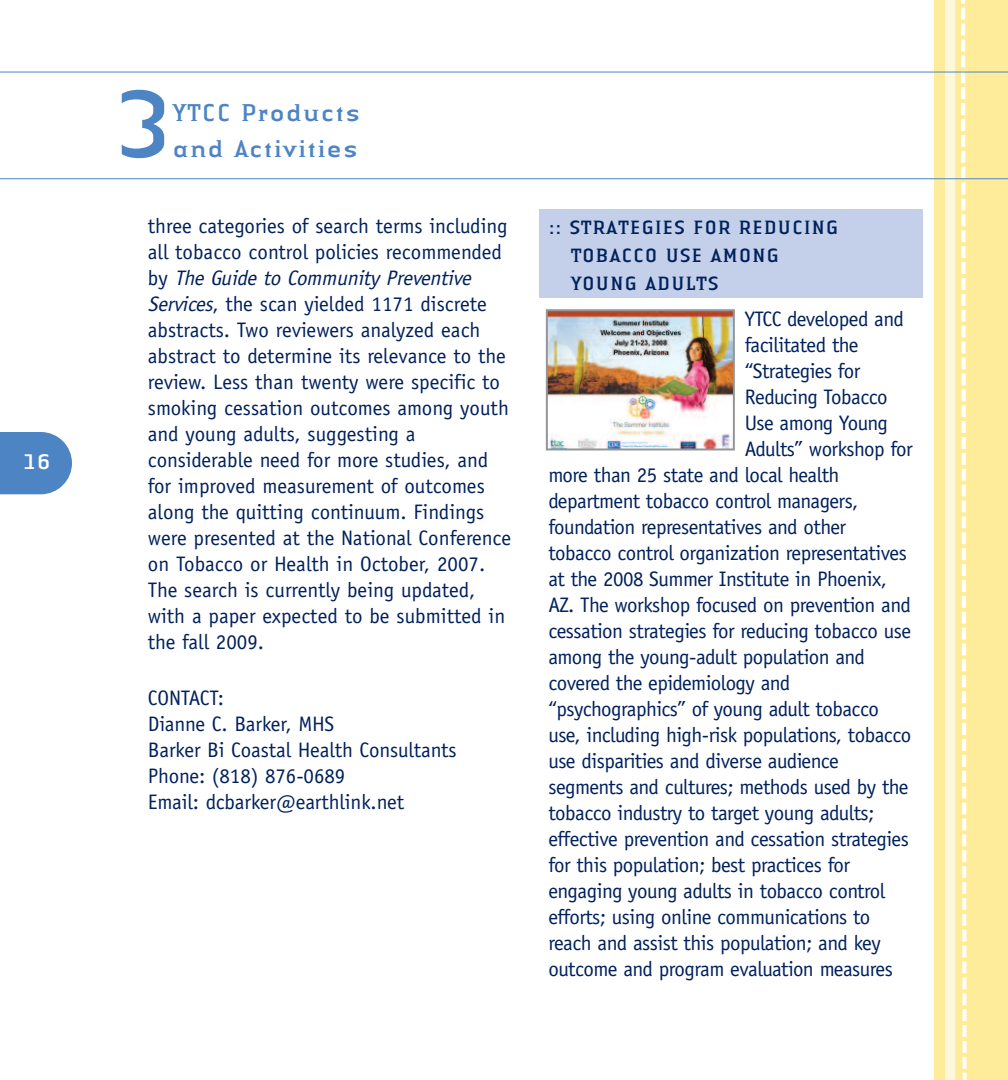
<style>
.page{position:relative;width:1008px;height:1080px;background:#fff}
.page>*{position:absolute;margin:0;border:0;box-sizing:border-box;transform-origin:0 0}
.t1{font:98.4px "LT Authentic Small Serif";color:#4d84c4}
.t2{font:25.4px "LT Authentic Small Serif";color:#4d84c4}
.t3{font:22px "LT Authentic Serif";color:#fff}
.t4{font:21px "Officina Sans";letter-spacing:-.025em;color:#00215d}
.t5{font:21px/26px "Officina Sans";color:#00215d}
.t6{font:21px/26px "Officina Sans";letter-spacing:-.005em;color:#00215d}
.t7{font:20px/28px "LT Authentic Small Serif";color:#00215d}
.s1{font-style:italic}
</style>
<div class="page">
<div style="left:540px;top:209px;width:383px;height:89px;background:#c4d0e9"></div>
<div style="left:934px;top:0;width:74px;height:1080px;background:#ffec9a"></div>
<div style="left:945px;top:0;width:9px;height:1080px;background:#fef8db"></div>
<svg style="left:959px;top:0;width:10px;height:1080px"></svg>
<svg style="left:0;top:432px;width:72px;height:62px;background:#5d8fc9"></svg>
<hr style="left:0;top:178px;width:1008px;height:1px;background:#4d84c4">
<hr style="left:0;top:72px;width:1008px;height:1px;background:#4d84c4">
<img style="left:549px;top:312px;width:183px;height:135px">
<div style="left:546px;top:309px;width:189px;height:141px;border:2px solid #939598"></div>
<p class="t3" style="left:23px;top:454px;width:30px">16</p>
<h1 class="t1" style="left:112px;top:91px;width:64px">3</h1>
<p class="t2" style="left:172px;top:104px;width:190px">YTCC Products</p>
<p class="t2" style="left:172px;top:140px;width:188px">and Activities</p>
<p class="t5" style="left:148px;top:215px;width:365px">three categories of search terms including all tobacco control policies recommended b y <span class="s1">The Guide to Community Preventive Services</span>, the scan yielded 1171 discrete abstracts. Two reviewers analyzed each abstract to determine its relevance to the review. Less than twenty were specific to smoking cessation outcomes among youth and young adults, suggesting a considerable need for more studies, and for improved measurement of outcomes along the quitting continuum. Findings were presented at the National Conference on Tobacco or Health in October, 2007.<br>The search is currently being updated, with a paper expected to be submitted in the fall 2009.</p>
<p class="t6" style="left:148px;top:687px;width:310px">CONTACT:<br>Dianne C. Barker, MHS<br>Barker Bi Coastal Health Consultants<br>Phone: (818) 876-0689<br>Email: dcbarker@earthlink.net</p>
<p class="t7" style="left:570px;top:215px;width:270px;text-indent:-22px">:: STRATEGIES FOR REDUCING<br>TOBACCO USE AMONG<br>YOUNG ADULTS</p>
<p class="t4" style="left:745px;top:310px;width:161px">YTCC developed and</p>
<p class="t4" style="left:745px;top:336px;width:115px">facilitated the</p>
<p class="t4" style="left:745px;top:362px;width:117px">“Strategies for</p>
<p class="t4" style="left:745px;top:388px;width:144px">Reducing Tobacco</p>
<p class="t4" style="left:745px;top:415px;width:145px">Use among Young</p>
<p class="t4" style="left:745px;top:440px;width:169px">Adults” workshop for</p>
<p class="t4" style="left:548px;top:467px;width:293px">more than 25 state and local health</p>
<p class="t4" style="left:548px;top:493px;width:311px">department tobacco control managers,</p>
<p class="t4" style="left:548px;top:519px;width:299px">foundation representatives and other</p>
<p class="t4" style="left:548px;top:545px;width:360px">tobacco control organization representatives</p>
<p class="t4" style="left:548px;top:571px;width:340px">at the 2008 Summer Institute in Phoenix,</p>
<p class="t4" style="left:548px;top:597px;width:364px">AZ. The workshop focused on prevention and</p>
<p class="t4" style="left:548px;top:623px;width:364px">cessation strategies for reducing tobacco use</p>
<p class="t4" style="left:548px;top:649px;width:318px">among the young-adult population and</p>
<p class="t4" style="left:548px;top:675px;width:244px">covered the epidemiology and</p>
<p class="t4" style="left:548px;top:701px;width:332px">“psychographics” of young adult tobacco</p>
<p class="t4" style="left:548px;top:727px;width:364px">use, including high-risk populations, tobacco</p>
<p class="t4" style="left:548px;top:753px;width:292px">use disparities and diverse audience</p>
<p class="t4" style="left:548px;top:779px;width:362px">segments and cultures; methods used by the</p>
<p class="t4" style="left:548px;top:805px;width:328px">tobacco industry to target young adults;</p>
<p class="t4" style="left:548px;top:831px;width:362px">effective prevention and cessation strategies</p>
<p class="t4" style="left:548px;top:857px;width:303px">for this population; best practices for</p>
<p class="t4" style="left:548px;top:883px;width:338px">engaging young adults in tobacco control</p>
<p class="t4" style="left:548px;top:909px;width:324px">efforts; using online communications to</p>
<p class="t4" style="left:548px;top:935px;width:334px">reach and assist this population; and key</p>
<p class="t4" style="left:548px;top:961px;width:346px">outcome and program evaluation measures</p>
</div>
